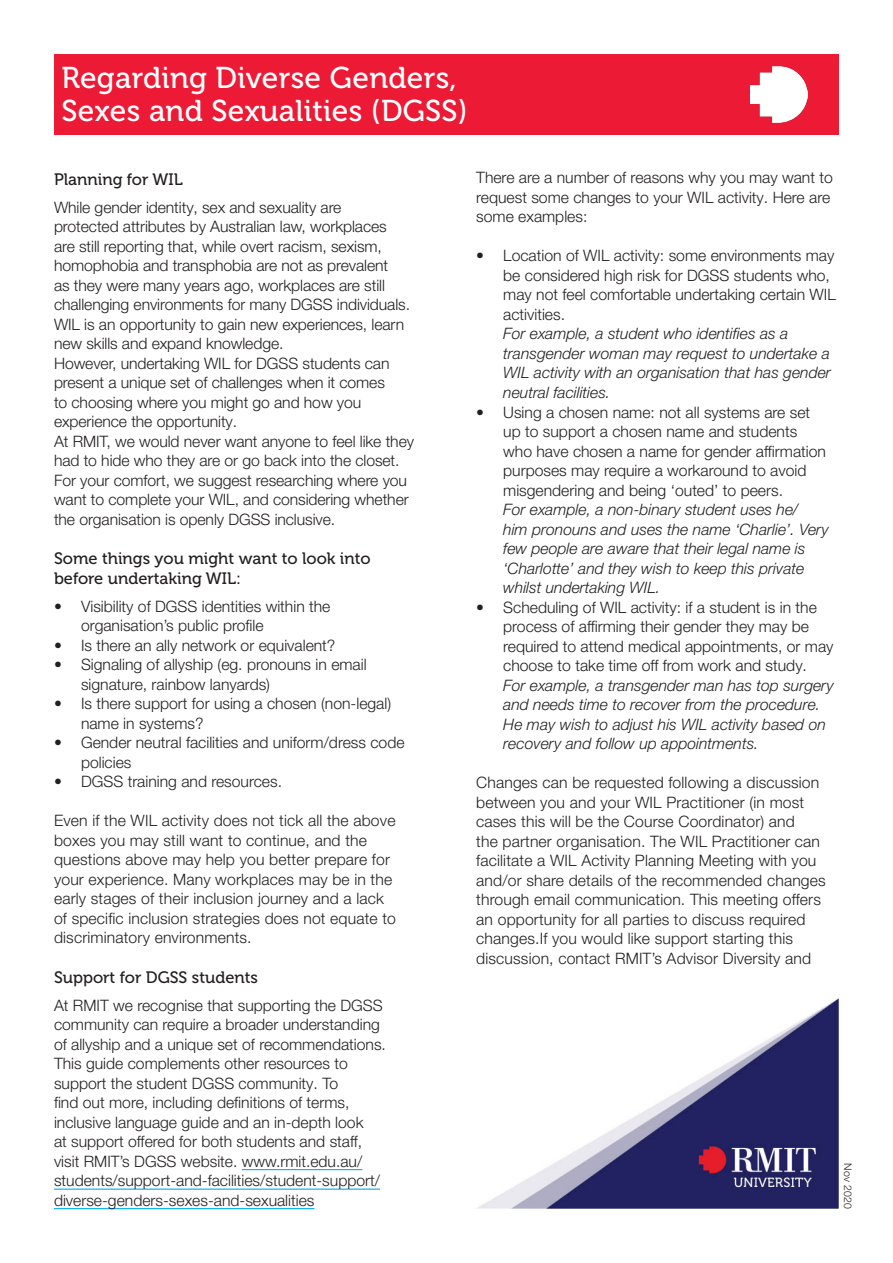
<style>
.page{position:relative;width:893px;height:1263px;background:#fff}
.page>*{position:absolute;margin:0;border:0;box-sizing:border-box;transform-origin:0 0}
.big_heading{font:30px "Museo 500";letter-spacing:.01em;color:#fff}
.heading{font:16.5px/19.8px "Museo 500";color:#231f20}
.t1{font:300 15.75px/19.5px "Helvetica Neue LT Pro";color:#231f20}
.t2{font:300 10.5px "Helvetica Neue LT Pro";letter-spacing:.02em;color:#231f20}
.s1{font-style:italic}
</style>
<div class="page">
<hr style="left:242px;top:1169px;width:120px;height:1px;background:#00aeef">
<hr style="left:54px;top:1188px;width:326px;height:2px;background:#00aeef">
<hr style="left:54px;top:1208px;width:260px;height:1px;background:#00aeef">
<img style="left:476px;top:998px;width:363px;height:211px">
<div style="left:54px;top:54px;width:785px;height:81px;background:#ed1a36"></div>
<img style="left:750px;top:66px;width:58px;height:56px">
<p class="big_heading" style="left:61px;top:61px;width:397px">Regarding Diverse Genders,</p>
<p class="big_heading" style="left:61px;top:94px;width:408px">Sexes and Sexualities (DGSS)</p>
<p class="heading" style="left:54px;top:169px;width:130px">Planning for WIL</p>
<p class="t1" style="left:54px;top:197px;width:358px">While gender identity, sex and sexuality are protected attributes by Australian law, workplaces are still reporting that, while overt racism, sexism, homophobia and transphobia are not as prevalent<br>as they were many years ago, workplaces are still challenging environments for many DGSS individuals.</p>
<p class="t1" style="left:54px;top:314px;width:352px">WIL is an opportunity to gain new experiences, learn new skills and expand knowledge.</p>
<p class="t1" style="left:54px;top:353px;width:337px">However, undertaking WIL for DGSS students can present a unique set of challenges when it comes to choosing where you might go and how you experience the opportunity.</p>
<p class="t1" style="left:54px;top:431px;width:362px">At RMIT, we would never want anyone to feel like they had to hide who they are or go back into the closet.<br>For your comfort, we suggest researching where you want to complete your WIL, and considering whether the organisation is openly DGSS inclusive.</p>
<p class="heading" style="left:54px;top:549px;width:318px">Some things you might want to look into before undertaking WIL:</p>
<p class="t1" style="left:81px;top:596px;width:251px;text-indent:-27px">• Visibility of DGSS identities within the organisation’s public profile</p>
<p class="t1" style="left:54px;top:635px;width:283px">• Is there an ally network or equivalent?</p>
<p class="t1" style="left:81px;top:655px;width:287px;text-indent:-27px">• Signaling of allyship (eg. pronouns in email signature, rainbow lanyards)</p>
<p class="t1" style="left:81px;top:694px;width:312px;text-indent:-27px">• Is there support for using a chosen (non-legal) name in systems?</p>
<p class="t1" style="left:81px;top:733px;width:325px;text-indent:-27px">• Gender neutral facilities and uniform/dress code policies</p>
<p class="t1" style="left:54px;top:772px;width:230px">• DGSS training and resources.</p>
<p class="t1" style="left:54px;top:811px;width:344px">Even if the WIL activity does not tick all the above boxes you may still want to continue, and the questions above may help you better prepare for your experience. Many workplaces may be in the early stages of their inclusion journey and a lack of specific inclusion strategies does not equate to discriminatory environments.</p>
<p class="heading" style="left:54px;top:967px;width:206px">Support for DGSS students</p>
<p class="t1" style="left:54px;top:995px;width:333px">At RMIT we recognise that supporting the DGSS community can require a broader understanding of allyship and a unique set of recommendations.<br>This guide complements other resources to support the student DGSS community. To<br>find out more, including definitions of terms, inclusive language guide and an in-depth look<br>at support offered for both students and staff, visit RMIT’s DGSS website. www.rmit.edu.au/ students/support-and-facilities/student-support/ diverse-genders-sexes-and-sexualities</p>
<p class="t1" style="left:476px;top:168px;width:358px">There are a number of reasons why you may want to request some changes to your WIL activity. Here are some examples:</p>
<p class="t1" style="left:503px;top:246px;width:334px;text-indent:-27px">• Location of WIL activity: some environments may be considered high risk for DGSS students who, may not feel comfortable undertaking certain WIL activities.<br><span class="s1">For example, a student who identifies as a transgender woman may request to undertake a WIL activity with an organisation that has gender neutral facilities.</span></p>
<p class="t1" style="left:503px;top:402px;width:327px;text-indent:-27px">• Using a chosen name: not all systems are set up to support a chosen name and students who have chosen a name for gender affirmation purposes may require a workaround to avoid misgendering and being ‘outed’ to peers.<br><span class="s1">For example, a non-binary student uses he/<br>him pronouns and uses the name ‘Charlie’. Very few people are aware that their legal name is ‘Charlotte’ and they wish to keep this private whilst undertaking WIL.</span></p>
<p class="t1" style="left:503px;top:597px;width:332px;text-indent:-27px">• Scheduling of WIL activity: if a student is in the process of affirming their gender they may be required to attend medical appointments, or may choose to take time off from work and study.<br><span class="s1">For example, a transgender man has top surgery and needs time to recover from the procedure.<br>He may wish to adjust his WIL activity based on recovery and follow up appointments.</span></p>
<p class="t1" style="left:476px;top:772px;width:351px">Changes can be requested following a discussion between you and your WIL Practitioner (in most cases this will be the Course Coordinator) and<br>the partner organisation. The WIL Practitioner can facilitate a WIL Activity Planning Meeting with you and/or share details of the recommended changes through email communication. This meeting offers an opportunity for all parties to discuss required changes.If you would like support starting this discussion, contact RMIT’s Advisor Diversity and</p>
<p class="t2" style="left:854px;top:1163px;width:47px;rotate:90deg">Nov 2020</p>
</div>
